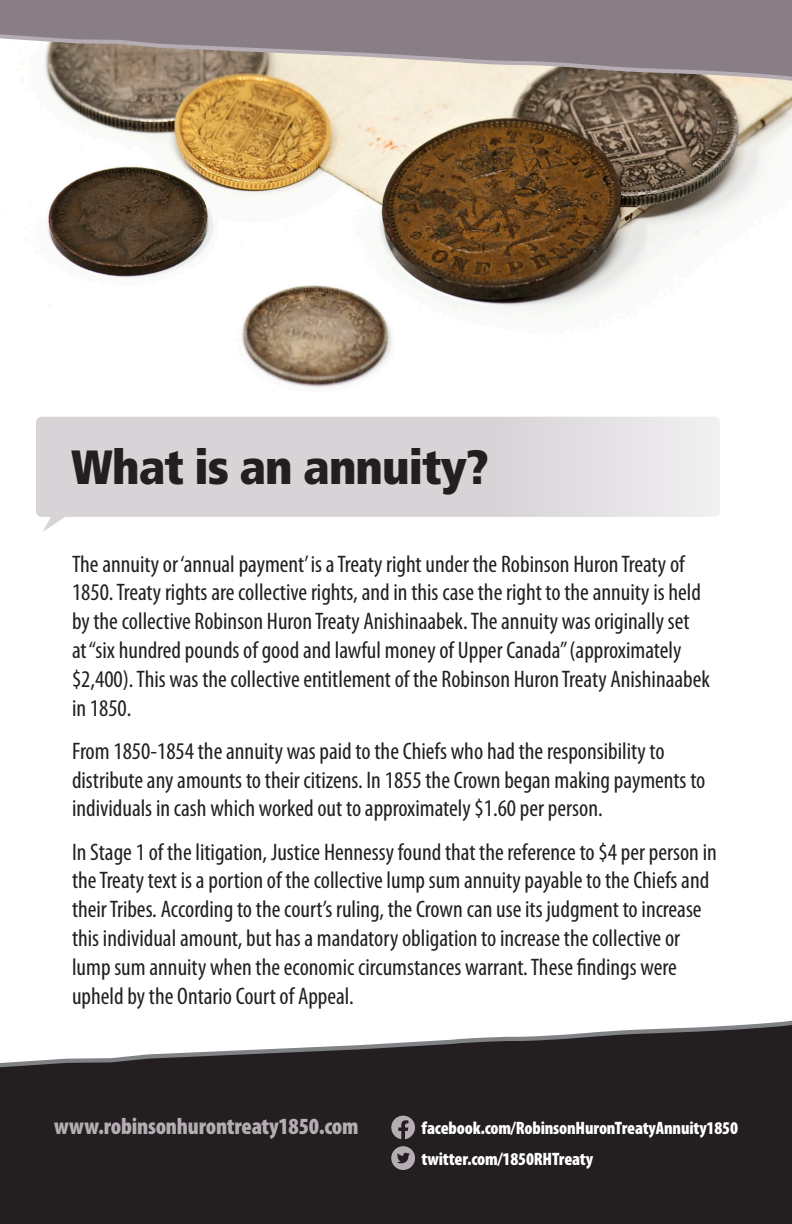
<style>
.page{position:relative;width:792px;height:1224px;background:#fff}
.page>*{position:absolute;margin:0;border:0;box-sizing:border-box;transform-origin:0 0}
.NEW_Frutiger_Header{font:900 condensed 48px "Frutiger LT Std";letter-spacing:-.02em;color:#231f20}
.Body{font:condensed 24px/28.8px "Myriad Pro";color:#231f20}
.t1{font:900 condensed 23.2px "Myriad Pro";letter-spacing:-.01em;color:#b5adb3}
.t2{font:900 condensed 18px "Myriad Pro";letter-spacing:-.01em;color:#fff}
</style>
<div class="page">
<img style="left:26px;top:82px;width:766px;height:335px">
<svg style="left:0;top:1024px;width:792px;height:200px;background:#393637"></svg>
<svg style="left:391px;top:1116px;width:24px;height:23px"></svg>
<svg style="left:391px;top:1146px;width:24px;height:24px"></svg>
<svg style="left:46px;top:78px;width:746px;height:4px;background:#bdab92"></svg>
<svg style="left:0;top:0;width:792px;height:78px;background:#978c8e"></svg>
<svg style="left:36px;top:417px;width:684px;height:115px;background:#dfdcdf"></svg>
<p class="NEW_Frutiger_Header" style="left:71px;top:438px;width:419px">What is an annuity?</p>
<p class="Body" style="left:72px;top:549px;width:640px">The annuity or ‘annual payment’ is a Treaty right under the Robinson Huron Treaty of 1850. Treaty rights are collective rights, and in this case the right to the annuity is held by the collective Robinson Huron Treaty Anishinaabek. The annuity was originally set at “six hundred pounds of good and lawful money of Upper Canada” (approximately $2,400). This was the collective entitlement of the Robinson Huron Treaty Anishinaabek in 1850.</p>
<p class="Body" style="left:72px;top:736px;width:635px">From 1850-1854 the annuity was paid to the Chiefs who had the responsibility to distribute any amounts to their citizens. In 1855 the Crown began making payments to individuals in cash which worked out to approximately $1.60 per person.</p>
<p class="Body" style="left:72px;top:837px;width:646px">In Stage 1 of the litigation, Justice Hennessy found that the reference to $4 per person in the Treaty text is a portion of the collective lump sum annuity payable to the Chiefs and their Tribes. According to the court’s ruling, the Crown can use its judgment to increase this individual amount, but has a mandatory obligation to increase the collective or lump sum annuity when the economic circumstances warrant. These findings were upheld by the Ontario Court of Appeal.</p>
<p class="t1" style="left:54px;top:1111px;width:306px">www.robinsonhurontreaty1850.com</p>
<p class="t2" style="left:422px;top:1117px;width:318px">facebook.com/RobinsonHuronTreatyAnnuity1850</p>
<p class="t2" style="left:422px;top:1147px;width:173px">twitter.com/1850RHTreaty</p>
</div>
